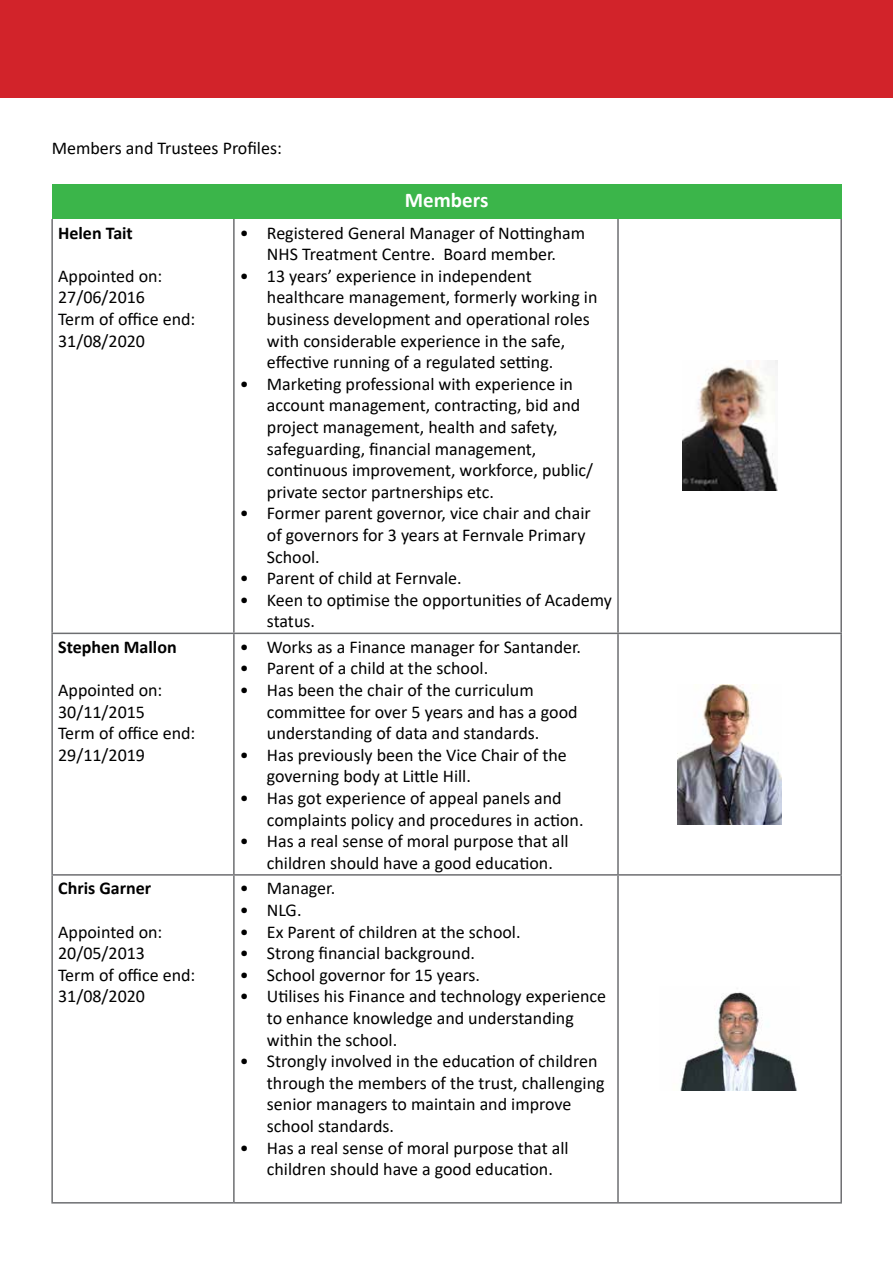
<style>
.page{position:relative;width:893px;height:1263px;background:#fff}
.page>*{position:absolute;margin:0;border:0;box-sizing:border-box;transform-origin:0 0}
.t1{font:700 21px "Calibri";color:#fff}
.t2{font:18px/21.6px "Calibri";color:#000}
.t3{font:700 18px "Calibri";color:#000}
</style>
<div class="page">
<div style="left:0;top:0;width:893px;height:98px;background:#d2232a"></div>
<div style="left:52px;top:185px;width:789px;height:34px;background:#3bb54a"></div>
<hr style="left:51px;top:219px;width:2px;height:414px;background:#6d6e71">
<hr style="left:233px;top:219px;width:2px;height:414px;background:#6d6e71">
<hr style="left:617px;top:219px;width:2px;height:414px;background:#6d6e71">
<hr style="left:840px;top:219px;width:2px;height:414px;background:#6d6e71">
<hr style="left:51px;top:633px;width:183px;height:1px;background:#6d6e71">
<hr style="left:51px;top:634px;width:2px;height:240px;background:#6d6e71">
<hr style="left:234px;top:633px;width:384px;height:1px;background:#6d6e71">
<hr style="left:233px;top:634px;width:2px;height:240px;background:#6d6e71">
<hr style="left:618px;top:633px;width:224px;height:1px;background:#6d6e71">
<hr style="left:617px;top:634px;width:2px;height:240px;background:#6d6e71">
<hr style="left:840px;top:634px;width:2px;height:240px;background:#6d6e71">
<hr style="left:51px;top:874px;width:183px;height:2px;background:#6d6e71">
<hr style="left:51px;top:876px;width:2px;height:326px;background:#6d6e71">
<hr style="left:234px;top:874px;width:384px;height:2px;background:#6d6e71">
<hr style="left:233px;top:876px;width:2px;height:326px;background:#6d6e71">
<hr style="left:618px;top:874px;width:224px;height:2px;background:#6d6e71">
<hr style="left:617px;top:876px;width:2px;height:326px;background:#6d6e71">
<hr style="left:840px;top:876px;width:2px;height:326px;background:#6d6e71">
<hr style="left:51px;top:1202px;width:183px;height:1px;background:#6d6e71">
<hr style="left:234px;top:1202px;width:384px;height:1px;background:#6d6e71">
<hr style="left:618px;top:1202px;width:224px;height:1px;background:#6d6e71">
<img style="left:682px;top:361px;width:95px;height:129px">
<img style="left:677px;top:684px;width:105px;height:140px">
<img style="left:680px;top:992px;width:117px;height:99px">
<p class="t2" style="left:52px;top:137px;width:232px">Members and Trustees Profiles:</p>
<p class="t1" style="left:405px;top:185px;width:85px">Members</p>
<p class="t3" style="left:58px;top:220px;width:76px">Helen Tait</p>
<p class="t2" style="left:58px;top:264px;width:139px">Appointed on:<br>27/06/2016<br>Term of office end:<br>31/08/2020</p>
<p class="t2" style="left:240px;top:221px;width:347px;text-align:center">• Registered General Manager of Nottingham<br>NHS Treatment Centre. Board member.</p>
<p class="t2" style="left:267px;top:264px;width:332px;text-indent:-27px">• 13 years’ experience in independent healthcare management, formerly working in business development and operational roles with considerable experience in the safe, effective running of a regulated setting.</p>
<p class="t2" style="left:267px;top:372px;width:328px;text-indent:-27px">• Marketing professional with experience in account management, contracting, bid and project management, health and safety, safeguarding, financial management, continuous improvement, workforce, public/ private sector partnerships etc.</p>
<p class="t2" style="left:267px;top:502px;width:325px;text-indent:-27px">• Former parent governor, vice chair and chair of governors for 3 years at Fernvale Primary<br>School.</p>
<p class="t2" style="left:240px;top:567px;width:223px">• Parent of child at Fernvale.</p>
<p class="t2" style="left:267px;top:588px;width:347px;text-indent:-27px">• Keen to optimise the opportunities of Academy status.</p>
<p class="t3" style="left:58px;top:634px;width:120px">Stephen Mallon</p>
<p class="t2" style="left:58px;top:679px;width:139px">Appointed on:<br>30/11/2015<br>Term of office end:<br>29/11/2019</p>
<p class="t2" style="left:240px;top:636px;width:343px">• Works as a Finance manager for Santander.</p>
<p class="t2" style="left:240px;top:657px;width:250px">• Parent of a child at the school.</p>
<p class="t2" style="left:267px;top:679px;width:312px;text-indent:-27px">• Has been the chair of the curriculum committee for over 5 years and has a good understanding of data and standards.</p>
<p class="t2" style="left:267px;top:744px;width:301px;text-indent:-27px">• Has previously been the Vice Chair of the governing body at Little Hill.</p>
<p class="t2" style="left:267px;top:787px;width:318px;text-indent:-27px">• Has got experience of appeal panels and complaints policy and procedures in action.</p>
<p class="t2" style="left:267px;top:830px;width:303px;text-indent:-27px">• Has a real sense of moral purpose that all children should have a good education.</p>
<p class="t3" style="left:58px;top:876px;width:95px">Chris Garner</p>
<p class="t2" style="left:58px;top:920px;width:139px">Appointed on:<br>20/05/2013<br>Term of office end:<br>31/08/2020</p>
<p class="t2" style="left:240px;top:877px;width:97px">• Manager.</p>
<p class="t2" style="left:240px;top:899px;width:63px">• NLG.</p>
<p class="t2" style="left:240px;top:920px;width:282px">• Ex Parent of children at the school.</p>
<p class="t2" style="left:240px;top:942px;width:237px">• Strong financial background.</p>
<p class="t2" style="left:240px;top:963px;width:242px">• School governor for 15 years.</p>
<p class="t2" style="left:267px;top:985px;width:341px;text-indent:-27px">• Utilises his Finance and technology experience to enhance knowledge and understanding within the school.</p>
<p class="t2" style="left:267px;top:1050px;width:339px;text-indent:-27px">• Strongly involved in the education of children through the members of the trust, challenging senior managers to maintain and improve school standards.</p>
<p class="t2" style="left:267px;top:1136px;width:303px;text-indent:-27px">• Has a real sense of moral purpose that all children should have a good education.</p>
</div>
